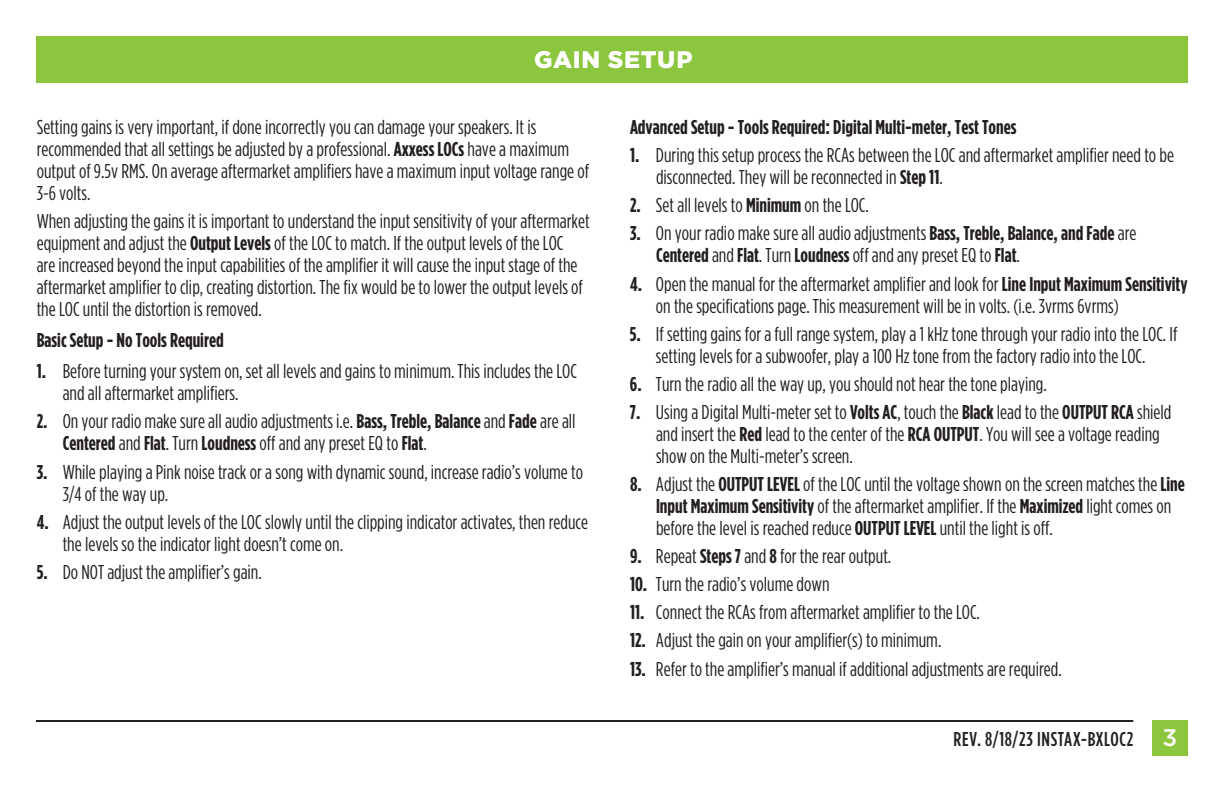
<style>
.page{position:relative;width:1224px;height:792px;background:#fff}
.page>*{position:absolute;margin:0;border:0;box-sizing:border-box;transform-origin:0 0}
.t1{font:900 24px "Gotham";letter-spacing:.025em;color:#fff}
.t2{font:20px/22px "Gotham Condensed";color:#231f20}
.t3{font:700 20px "Gotham Condensed";color:#231f20}
.t4{font:500 20px "Gotham Condensed";letter-spacing:.035em;color:#231f20}
.s1{font-weight:700}
.s2{font-family:"Gotham";font-size:24px;color:#fff}
</style>
<div class="page">
<div style="left:36px;top:36px;width:1152px;height:46px;background:#8bc63e"></div>
<div style="left:1152px;top:720px;width:36px;height:36px;background:#8bc63e"></div>
<hr style="left:36px;top:720px;width:1097px;height:2px;background:#231f20">
<p class="t1" style="left:534px;top:46px;width:160px">GAIN SETUP</p>
<p class="t2" style="left:37px;top:116px;width:554px">Setting gains is very important, if done incorrectly you can damage your speakers. It is recommended that all settings be adjusted by a professional. <span class="s1">Axxess LOCs</span> have a maximum output of 9.5v RMS. On average aftermarket amplifiers have a maximum input voltage range of 3-6 volts.</p>
<p class="t2" style="left:37px;top:210px;width:555px">When adjusting the gains it is important to understand the input sensitivity of your aftermarket equipment and adjust the <span class="s1">Output Levels</span> of the LOC to match. If the output levels of the LOC<br>are increased beyond the input capabilities of the amplifier it will cause the input stage of the aftermarket amplifier to clip, creating distortion. The fix would be to lower the output levels of the LOC until the distortion is removed.</p>
<p class="t3" style="left:37px;top:329px;width:188px">Basic Setup - No Tools Required</p>
<p class="t2" style="left:63px;top:360px;width:516px;text-indent:-26px"><span class="s1">1.</span> Before turning your system on, set all levels and gains to minimum. This includes the LOC and all aftermarket amplifiers.</p>
<p class="t2" style="left:63px;top:410px;width:514px;text-indent:-26px"><span class="s1">2.</span> On your radio make sure all audio adjustments i.e. <span class="s1">Bass, Treble, Balance</span> and <span class="s1">Fade</span> are all<br><span class="s1">Centered</span> and <span class="s1">Flat</span>. Turn <span class="s1">Loudness</span> off and any preset EQ to <span class="s1">Flat</span>.</p>
<p class="t2" style="left:63px;top:460px;width:522px;text-indent:-26px"><span class="s1">3.</span> While playing a Pink noise track or a song with dynamic sound, increase radio’s volume to<br>3/4 of the way up.</p>
<p class="t2" style="left:63px;top:510px;width:527px;text-indent:-26px"><span class="s1">4.</span> Adjust the output levels of the LOC slowly until the clipping indicator activates, then reduce the levels so the indicator light doesn’t come on.</p>
<p class="t2" style="left:37px;top:561px;width:227px"><span class="s1">5.</span> Do NOT adjust the amplifier’s gain.</p>
<p class="t3" style="left:630px;top:116px;width:388px">Advanced Setup - Tools Required: Digital Multi-meter, Test Tones</p>
<p class="t2" style="left:656px;top:144px;width:520px;text-indent:-26px"><span class="s1">1.</span> During this setup process the RCAs between the LOC and aftermarket amplifier need to be disconnected. They will be reconnected in <span class="s1">Step 11</span>.</p>
<p class="t2" style="left:630px;top:194px;width:240px"><span class="s1">2.</span> Set all levels to <span class="s1">Minimum</span> on the LOC.</p>
<p class="t2" style="left:656px;top:222px;width:482px;text-indent:-26px"><span class="s1">3.</span> On your radio make sure all audio adjustments <span class="s1">Bass, Treble, Balance, and Fade</span> are<br><span class="s1">Centered</span> and <span class="s1">Flat</span>. Turn <span class="s1">Loudness</span> off and any preset EQ to <span class="s1">Flat</span>.</p>
<p class="t2" style="left:656px;top:272px;width:533px;text-indent:-26px"><span class="s1">4.</span> Open the manual for the aftermarket amplifier and look for <span class="s1">Line Input Maximum Sensitivity </span>on the specifications page. This measurement will be in volts. (i.e. 3vrms 6vrms)</p>
<p class="t2" style="left:630px;top:322px;width:549px;text-align:center"><span class="s1">5.</span> If setting gains for a full range system, play a 1 kHz tone through your radio into the LOC. If setting levels for a subwoofer, play a 100 Hz tone from the factory radio into the LOC.</p>
<p class="t2" style="left:630px;top:372px;width:418px"><span class="s1">6.</span> Turn the radio all the way up, you should not hear the tone playing.</p>
<p class="t2" style="left:656px;top:401px;width:517px;text-indent:-26px"><span class="s1">7.</span> Using a Digital Multi-meter set to <span class="s1">Volts AC</span>, touch the <span class="s1">Black</span> lead to the <span class="s1">OUTPUT RCA</span> shield and insert the <span class="s1">Red</span> lead to the center of the <span class="s1">RCA OUTPUT</span>. You will see a voltage reading show on the Multi-meter’s screen.</p>
<p class="t2" style="left:656px;top:473px;width:530px;text-indent:-26px"><span class="s1">8.</span> Adjust the <span class="s1">OUTPUT LEVEL</span> of the LOC until the voltage shown on the screen matches the <span class="s1">Line<br>Input Maximum Sensitivity</span> of the aftermarket amplifier. If the <span class="s1">Maximized</span> light comes on before the level is reached reduce <span class="s1">OUTPUT LEVEL</span> until the light is off.</p>
<p class="t2" style="left:630px;top:545px;width:263px"><span class="s1">9.</span> Repeat <span class="s1">Steps 7</span> and <span class="s1">8</span> for the rear output.</p>
<p class="t2" style="left:630px;top:573px;width:201px"><span class="s1">10.</span> Turn the radio’s volume down</p>
<p class="t2" style="left:630px;top:601px;width:352px"><span class="s1">11.</span> Connect the RCAs from aftermarket amplifier to the LOC.</p>
<p class="t2" style="left:630px;top:629px;width:313px"><span class="s1">12.</span> Adjust the gain on your amplifier(s) to minimum.</p>
<p class="t2" style="left:630px;top:657px;width:433px"><span class="s1">13.</span> Refer to the amplifier’s manual if additional adjustments are required.</p>
<p class="t4" style="left:954px;top:728px;width:225px">REV. 8/18/23 INSTAX-BXLOC2 <span class="s2">3</span></p>
</div>
